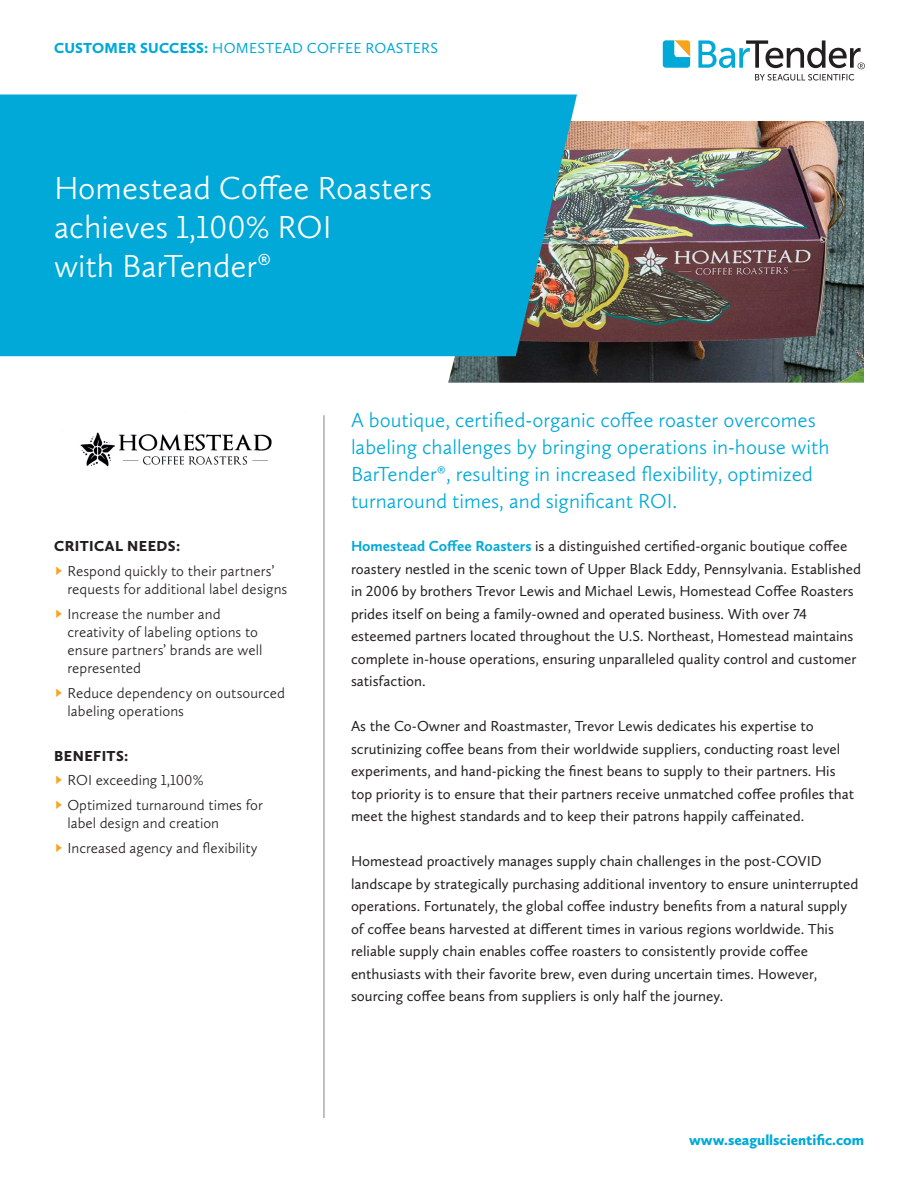
<style>
.page{position:relative;width:918px;height:1188px;background:#fff}
.page>*{position:absolute;margin:0;border:0;box-sizing:border-box;transform-origin:0 0}
.t1{font:300 33px/39px "Calluna Sans";color:#fff}
.Subtitle{font:300 21px/27px "Calluna Sans";color:#00a9d8}
.Text{font:15px/22.5px "Calluna Sans";color:#231f20}
.t2{font:300 15px/18px "Calluna Sans";color:#231f20}
.Page_Title{font:15px "Calluna Sans";letter-spacing:.015em;color:#00a9d8}
.t3{font:900 15px "Calluna Sans";color:#00a9d8}
.Header_2{font:900 15px "Calluna Sans";letter-spacing:.03em;color:#231f20}
.s1{font-weight:900}
.s2{font-family:"Calluna";color:#f9a31b}
.s3{font-weight:700;color:#00a9d8}
</style>
<div class="page">
<img style="left:448px;top:121px;width:416px;height:262px">
<div style="left:0;top:95px;width:577px;height:261px;background:#00a9d8"></div>
<svg style="left:663px;top:40px;width:27px;height:28px"></svg>
<svg style="left:698px;top:40px;width:167px;height:41px"></svg>
<hr style="left:324px;top:415px;width:1px;height:703px;background:#808285">
<img style="left:80px;top:432px;width:192px;height:35px">
<p class="Page_Title" style="left:54px;top:39px;width:385px"><span class="s1">CUSTOMER SUCCESS:</span> HOMESTEAD COFFEE ROASTERS</p>
<p class="t1" style="left:54px;top:168px;width:380px">Homestead Coffee Roasters achieves 1,100% ROI<br>with BarTender®</p>
<p class="Header_2" style="left:54px;top:537px;width:128px">CRITICAL NEEDS:</p>
<p class="t2" style="left:68px;top:562px;width:221px;text-indent:-14px"><span class="s2">►</span> Respond quickly to their partners’ requests for additional label designs</p>
<p class="t2" style="left:68px;top:605px;width:196px;text-indent:-14px"><span class="s2">►</span> Increase the number and creativity of labeling options to ensure partners’ brands are well represented</p>
<p class="t2" style="left:68px;top:683px;width:219px;text-indent:-14px"><span class="s2">►</span> Reduce dependency on outsourced labeling operations</p>
<p class="Header_2" style="left:54px;top:746px;width:76px">BENEFITS:</p>
<p class="t2" style="left:54px;top:771px;width:151px"><span class="s2">►</span> ROI exceeding 1,100%</p>
<p class="t2" style="left:68px;top:796px;width:197px;text-indent:-14px"><span class="s2">►</span> Optimized turnaround times for label design and creation</p>
<p class="t2" style="left:54px;top:839px;width:205px"><span class="s2">►</span> Increased agency and flexibility</p>
<p class="Subtitle" style="left:351px;top:406px;width:480px">A boutique, certified-organic coffee roaster overcomes labeling challenges by bringing operations in-house with BarTender®, resulting in increased flexibility, optimized turnaround times, and significant ROI.</p>
<p class="Text" style="left:351px;top:535px;width:511px"><span class="s3">Homestead Coffee Roasters</span> is a distinguished certified-organic boutique coffee roastery nestled in the scenic town of Upper Black Eddy, Pennsylvania. Established in 2006 by brothers Trevor Lewis and Michael Lewis, Homestead Coffee Roasters prides itself on being a family-owned and operated business. With over 74 esteemed partners located throughout the U.S. Northeast, Homestead maintains complete in-house operations, ensuring unparalleled quality control and customer satisfaction.</p>
<p class="Text" style="left:351px;top:715px;width:505px">As the Co-Owner and Roastmaster, Trevor Lewis dedicates his expertise to scrutinizing coffee beans from their worldwide suppliers, conducting roast level experiments, and hand-picking the finest beans to supply to their partners. His top priority is to ensure that their partners receive unmatched coffee profiles that meet the highest standards and to keep their patrons happily caffeinated.</p>
<p class="Text" style="left:351px;top:850px;width:509px">Homestead proactively manages supply chain challenges in the post-COVID landscape by strategically purchasing additional inventory to ensure uninterrupted operations. Fortunately, the global coffee industry benefits from a natural supply of coffee beans harvested at different times in various regions worldwide. This reliable supply chain enables coffee roasters to consistently provide coffee enthusiasts with their favorite brew, even during uncertain times. However, sourcing coffee beans from suppliers is only half the journey.</p>
<p class="t3" style="left:689px;top:1131px;width:176px">www.seagullscientific.com</p>
</div>
